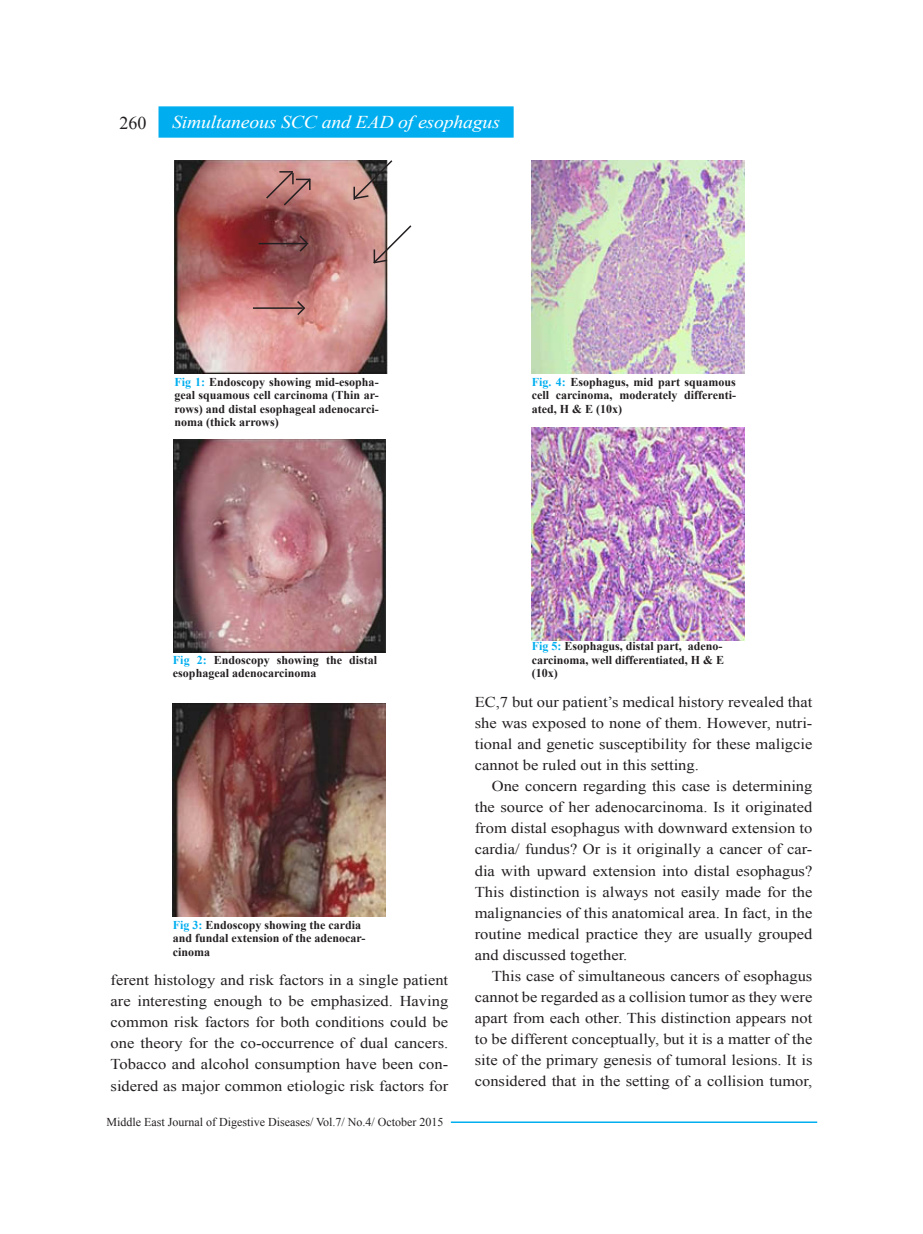
<style>
.page{position:relative;width:923px;height:1234px;background:#fff}
.page>*{position:absolute;margin:0;border:0;box-sizing:border-box;transform-origin:0 0}
.t1{font:italic 18px "Times New Roman";letter-spacing:-.01em;color:#fff;scale:1.1 1}
.t2{font:18px "Times New Roman";color:#231f20}
.t3{font:15px/21px "Times New Roman";color:#231f20;text-align:justify;scale:1.1 1}
.t4{font:700 12px/13.5px "Times New Roman";color:#231f20}
.t5{font:12px "Times New Roman";color:#231f20}
.s1{color:#00aeef}
</style>
<div class="page">
<hr style="left:451px;top:1121px;width:366px;height:1px;background:#00aeef">
<div style="left:159px;top:107px;width:354px;height:30px;background:#00aeef"></div>
<div style="left:158px;top:106px;width:355px;height:32px;border:2px solid #00aeef"></div>
<img style="left:174px;top:160px;width:213px;height:213px">
<img style="left:173px;top:439px;width:213px;height:213px">
<img style="left:173px;top:703px;width:213px;height:213px">
<img style="left:531px;top:160px;width:213px;height:213px">
<img style="left:531px;top:427px;width:213px;height:213px">
<svg style="left:264px;top:170px;width:48px;height:37px;background:#b47975"></svg>
<hr style="left:259px;top:243px;width:49px;height:1px;background:#231f20">
<svg style="left:298px;top:234px;width:11px;height:19px"></svg>
<hr style="left:253px;top:307px;width:50px;height:2px;background:#231f20">
<svg style="left:295px;top:299px;width:12px;height:18px"></svg>
<svg style="left:353px;top:160px;width:40px;height:40px;background:#8a7773"></svg>
<svg style="left:372px;top:224px;width:40px;height:41px"></svg>
<p class="t2" style="left:119px;top:110px;width:28px">260</p>
<p class="t1" style="left:172px;top:110px;width:300px">Simultaneous SCC and EAD of esophagus</p>
<p class="t4" style="left:174px;top:374px;width:206px;text-align:justify"><span class="s1">Fig 1:</span> Endoscopy showing mid-esopha&shy;geal squamous cell carcinoma (Thin ar&shy;rows) and distal esophageal adenocarci&shy;noma (thick arrows)</p>
<p class="t4" style="left:173px;top:652px;width:206px"><span class="s1">Fig 2:</span> Endoscopy showing the distal esophageal adenocarcinoma</p>
<p class="t4" style="left:531px;top:374px;width:206px;text-align:justify"><span class="s1">Fig. 4:</span> Esophagus, mid part squamous cell carcinoma, moderately differenti&shy;ated, H &amp; E (10x)</p>
<p class="t4" style="left:531px;top:639px;width:194px"><span class="s1">Fig 5:</span> Esophagus, distal part, adeno&shy;carcinoma, well differentiated, H &amp; E (10x)</p>
<p class="t4" style="left:173px;top:917px;width:194px"><span class="s1">Fig 3:</span> Endoscopy showing the cardia and fundal extension of the adenocar&shy;cinoma</p>
<p class="t3" style="left:111px;top:969px;width:308px">ferent histology and risk factors in a single patient are interesting enough to be emphasized. Having common risk factors for both conditions could be one theory for the co-occurrence of dual cancers.<br>Tobacco and alcohol consumption have been con&shy;sidered as major common etiologic risk factors for</p>
<p class="t5" style="left:106px;top:1113px;width:339px">Middle East Journal of Digestive Diseases/ Vol.7/ No.4/ October 2015</p>
<p class="t3" style="left:475px;top:691px;width:308px">EC,7 but our patient’s medical history revealed that she was exposed to none of them. However, nutri&shy;tional and genetic susceptibility for these maligcie cannot be ruled out in this setting.</p>
<p class="t3" style="left:475px;top:775px;width:308px;text-indent:17px">One concern regarding this case is determining the source of her adenocarcinoma. Is it originated from distal esophagus with downward extension to cardia/ fundus? Or is it originally a cancer of car&shy;dia with upward extension into distal esophagus?<br>This distinction is always not easily made for the malignancies of this anatomical area. In fact, in the routine medical practice they are usually grouped and discussed together.</p>
<p class="t3" style="left:475px;top:964px;width:308px;text-indent:17px">This case of simultaneous cancers of esophagus cannot be regarded as a collision tumor as they were apart from each other. This distinction appears not to be different conceptually, but it is a matter of the site of the primary genesis of tumoral lesions. It is considered that in the setting of a collision tumor,</p>
</div>
